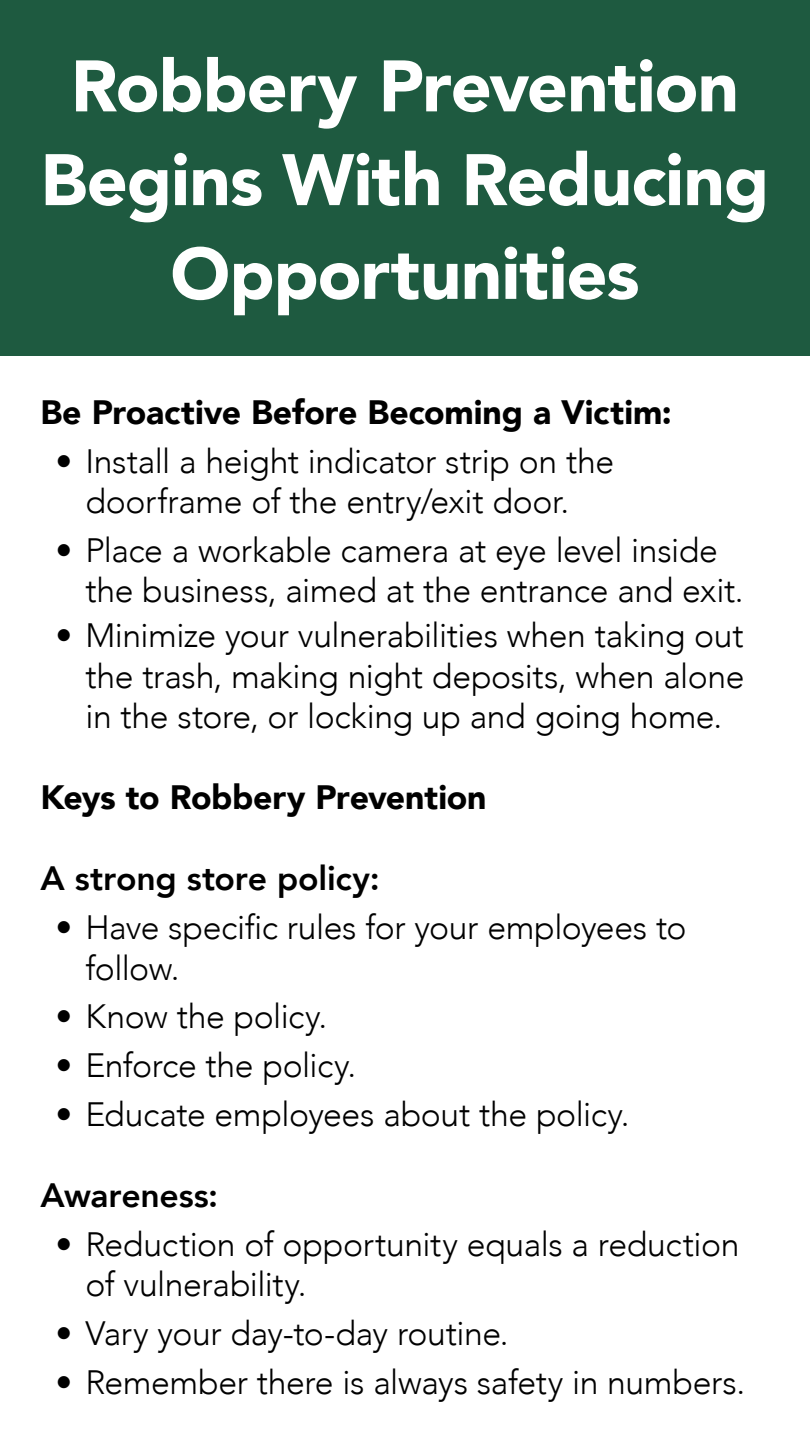
<style>
.page{position:relative;width:810px;height:1440px;background:#fff}
.page>*{position:absolute;margin:0;border:0;box-sizing:border-box;transform-origin:0 0}
.t1{font:900 72px/93.8px "Avenir";letter-spacing:-.015em;color:#fff;text-align:center}
.t2{font:300 33.75px/40.5px "Avenir";letter-spacing:-.01em;color:#000}
.t3{font:900 33.75px "Avenir";letter-spacing:-.005em;color:#000}
.t4{font:800 33.75px "Avenir";letter-spacing:-.005em;color:#000}
</style>
<div class="page">
<div style="left:0;top:0;width:810px;height:356px;background:#1e5a40"></div>
<p class="t1" style="left:40px;top:38px;width:730px">Robbery Prevention<br>Begins With Reducing<br>Opportunities</p>
<p class="t3" style="left:40px;top:383px;width:633px">Be Proactive Before Becoming a Victim:</p>
<p class="t2" style="left:56px;top:441px;width:560px;text-align:center">• Install a height indicator strip on the doorframe of the entry/exit door.</p>
<p class="t2" style="left:86px;top:530px;width:660px;text-indent:-30px">• Place a workable camera at eye level inside the business, aimed at the entrance and exit.</p>
<p class="t2" style="left:86px;top:615px;width:661px;text-align:justify;text-indent:-30px">• Minimize your vulnerabilities when taking out the trash, making night deposits, when alone in the store, or locking up and going home.</p>
<p class="t3" style="left:40px;top:769px;width:448px">Keys to Robbery Prevention</p>
<p class="t4" style="left:40px;top:852px;width:341px">A strong store policy:</p>
<p class="t2" style="left:86px;top:907px;width:603px;text-indent:-30px">• Have specific rules for your employees to follow.</p>
<p class="t2" style="left:56px;top:996px;width:273px">• Know the policy.</p>
<p class="t2" style="left:56px;top:1045px;width:302px">• Enforce the policy.</p>
<p class="t2" style="left:56px;top:1094px;width:576px">• Educate employees about the policy.</p>
<p class="t4" style="left:40px;top:1169px;width:179px">Awareness:</p>
<p class="t2" style="left:86px;top:1224px;width:656px;text-indent:-30px">• Reduction of opportunity equals a reduction of vulnerability.</p>
<p class="t2" style="left:56px;top:1313px;width:455px">• Vary your day-to-day routine.</p>
<p class="t2" style="left:56px;top:1362px;width:691px">• Remember there is always safety in numbers.</p>
</div>
